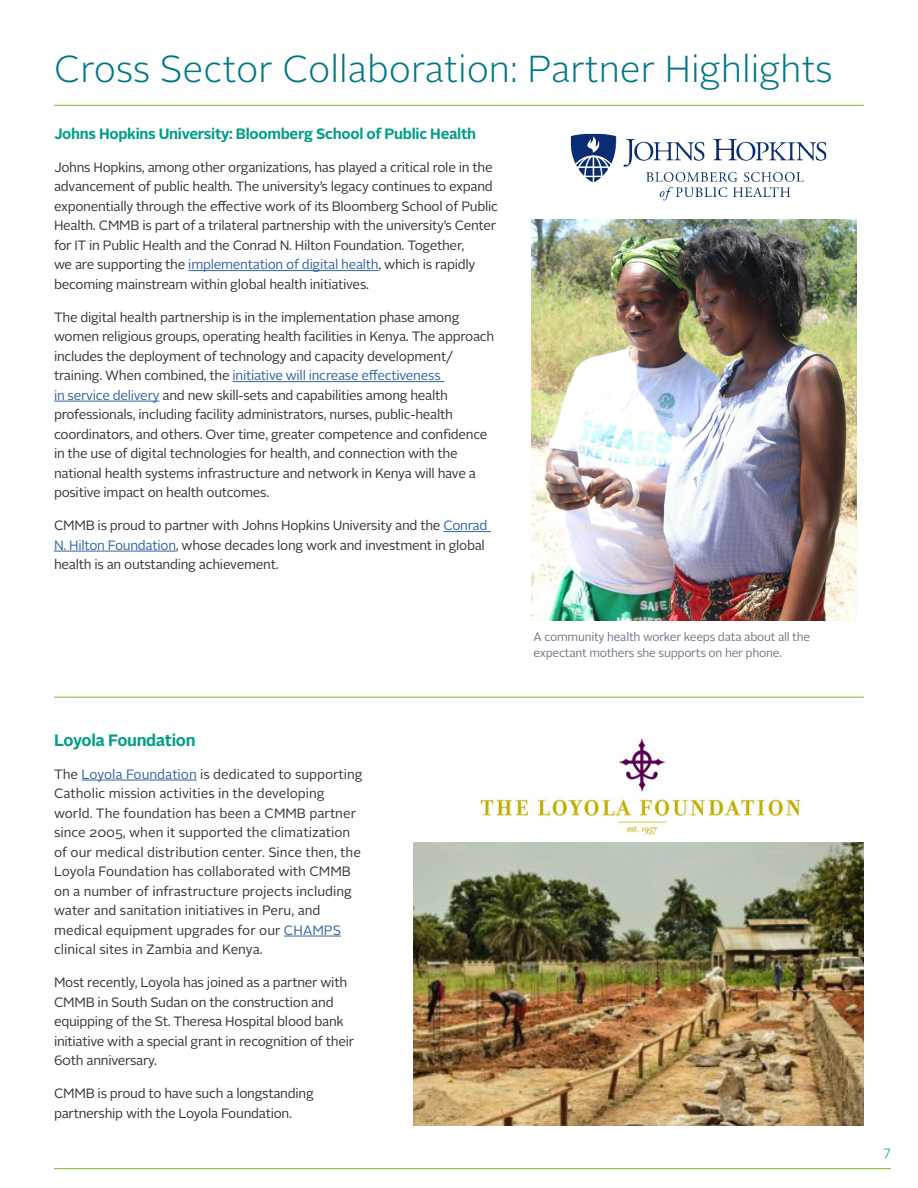
<style>
.page{position:relative;width:918px;height:1188px;background:#fff}
.page>*{position:absolute;margin:0;border:0;box-sizing:border-box;transform-origin:0 0}
.t1{font:300 37.5px "Alright Sans";color:#007886}
.Body_Text{font:700 16.5px "Alright Sans";letter-spacing:-.02em;color:#009f86}
.Body_Text-2{font:700 15px "Alright Sans";letter-spacing:-.02em;color:#009f86}
.Body_Text-3{font:13.5px/19.5px "Alright Sans";letter-spacing:-.02em;color:#383738}
.Body_Text-4{font:13.5px/19.5px "Alright Sans";color:#383738}
.Body_Text-5{font:300 13.5px "Alright Sans";color:#007e8c}
.Body_Text-6{font:12px/16.5px "Alright Sans";letter-spacing:-.02em;color:#6f7a87}
.s1{color:#3365a4}
</style>
<div class="page">
<hr style="left:54px;top:105px;width:810px;height:1px;background:#8bc043">
<hr style="left:54px;top:697px;width:810px;height:1px;background:#8bc043">
<hr style="left:188px;top:270px;width:191px;height:1px;background:#3365a4">
<hr style="left:233px;top:381px;width:211px;height:1px;background:#3365a4">
<hr style="left:54px;top:401px;width:105px;height:1px;background:#3365a4">
<hr style="left:443px;top:531px;width:48px;height:1px;background:#3365a4">
<hr style="left:54px;top:551px;width:122px;height:1px;background:#3365a4">
<hr style="left:82px;top:780px;width:115px;height:1px;background:#3365a4">
<hr style="left:284px;top:936px;width:57px;height:1px;background:#3365a4">
<hr style="left:54px;top:1168px;width:837px;height:1px;background:#8bc043">
<img style="left:570px;top:133px;width:257px;height:68px">
<img style="left:414px;top:842px;width:450px;height:283px">
<img style="left:531px;top:219px;width:325px;height:402px">
<img style="left:480px;top:738px;width:321px;height:99px">
<p class="t1" style="left:54px;top:44px;width:780px">Cross Sector Collaboration: Partner Highlights</p>
<p class="Body_Text-2" style="left:54px;top:123px;width:424px">Johns Hopkins University: Bloomberg School of Public Health</p>
<p class="Body_Text-3" style="left:54px;top:158px;width:446px">Johns Hopkins, among other organizations, has played a critical role in the advancement of public health. The university’s legacy continues to expand exponentially through the effective work of its Bloomberg School of Public Health. CMMB is part of a trilateral partnership with the university’s Center for IT in Public Health and the Conrad N. Hilton Foundation. Together,<br>we are supporting the <span class="s1">implementation of digital health</span>, which is rapidly becoming mainstream within global health initiatives.</p>
<p class="Body_Text-3" style="left:54px;top:308px;width:442px">The digital health partnership is in the implementation phase among women religious groups, operating health facilities in Kenya. The approach includes the deployment of technology and capacity development/ training. When combined, the <span class="s1">initiative will increase effectiveness<br>in service delivery</span> and new skill-sets and capabilities among health professionals, including facility administrators, nurses, public-health coordinators, and others. Over time, greater competence and confidence in the use of digital technologies for health, and connection with the national health systems infrastructure and network in Kenya will have a positive impact on health outcomes.</p>
<p class="Body_Text-3" style="left:54px;top:516px;width:435px">CMMB is proud to partner with Johns Hopkins University and the <span class="s1">Conrad<br>N. Hilton Foundation</span>, whose decades long work and investment in global health is an outstanding achievement.</p>
<p class="Body_Text" style="left:54px;top:728px;width:143px">Loyola Foundation</p>
<p class="Body_Text-4" style="left:54px;top:764px;width:310px">The <span class="s1">Loyola Foundation</span> is dedicated to supporting Catholic mission activities in the developing world. The foundation has been a CMMB partner since 2005, when it supported the climatization of our medical distribution center. Since then, the Loyola Foundation has collaborated with CMMB on a number of infrastructure projects including water and sanitation initiatives in Peru, and medical equipment upgrades for our <span class="s1">CHAMPS </span>clinical sites in Zambia and Kenya.</p>
<p class="Body_Text-3" style="left:54px;top:973px;width:302px">Most recently, Loyola has joined as a partner with CMMB in South Sudan on the construction and equipping of the St. Theresa Hospital blood bank initiative with a special grant in recognition of their 60th anniversary.</p>
<p class="Body_Text-3" style="left:54px;top:1084px;width:261px">CMMB is proud to have such a longstanding partnership with the Loyola Foundation.</p>
<p class="Body_Text-6" style="left:534px;top:629px;width:278px">A community health worker keeps data about all the expectant mothers she supports on her phone.</p>
<p class="Body_Text-5" style="left:883px;top:1143px;width:9px">7</p>
</div>
